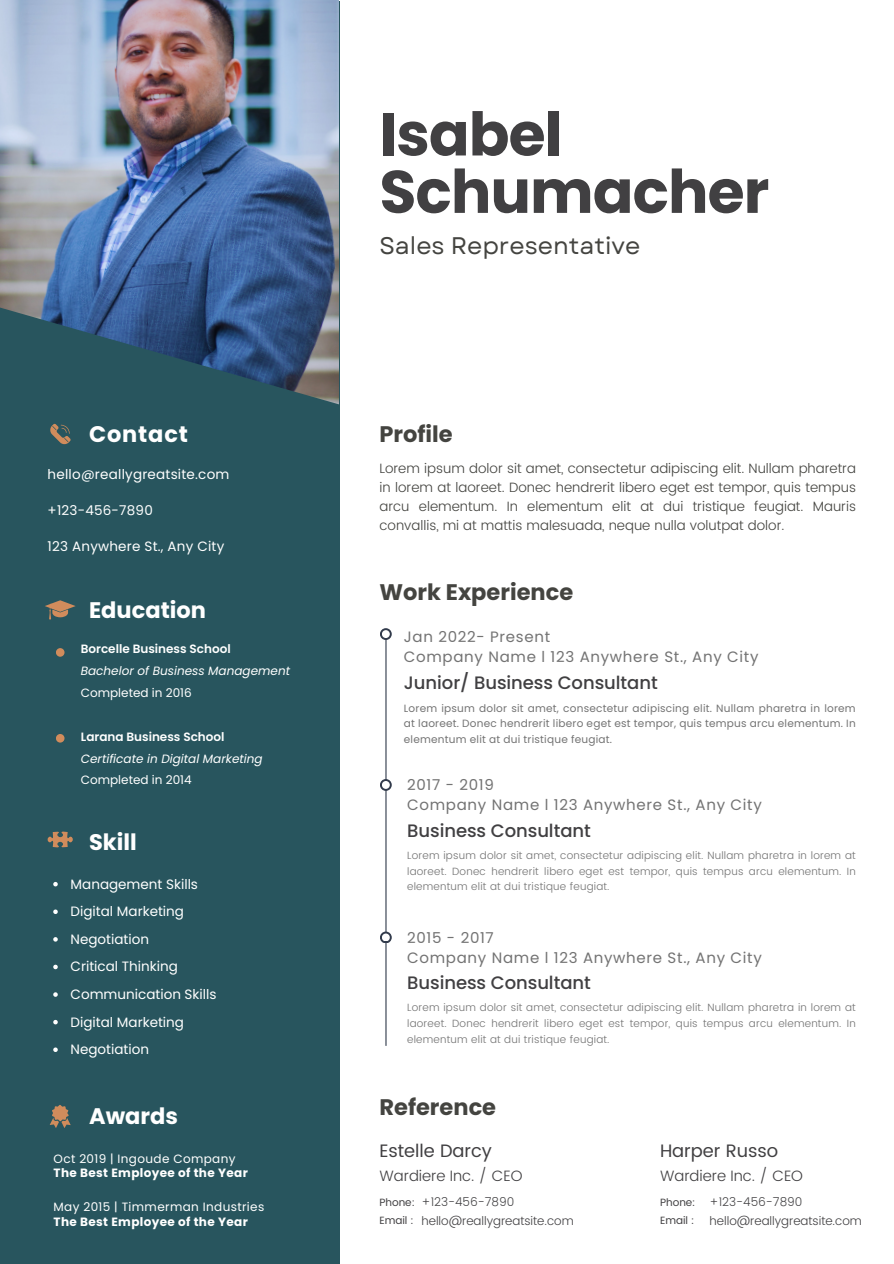
<style>
.page{position:relative;width:894px;height:1264px;background:#fff}
.page>*{position:absolute;margin:0;border:0;box-sizing:border-box;transform-origin:0 0}
.t1{font:700 60px/57.3px "Poppins";letter-spacing:-.015em;color:#414042}
.t2{font:24px "Garet";color:#444440}
.t3{font:700 22.5px "Poppins";color:#444440}
.t4{font:700 22.5px "Poppins";color:#fff}
.t5{font:700 22.5px "Poppins";letter-spacing:.035em;color:#fff}
.t6{font:500 18px "Poppins";letter-spacing:-.005em;color:#414042}
.t7{font:18px "Poppins";letter-spacing:-.005em;color:#414042}
.t8{font:15px "Poppins";letter-spacing:.045em;color:#737373}
.t9{font:300 15px "Poppins";letter-spacing:-.005em;color:#414042}
.t10{font:300 13.5px/19.2px "Poppins";color:#444440;text-align:justify}
.t11{font:13.5px "Poppins";color:#fff}
.t12{font:300 12px "Poppins";letter-spacing:-.005em;color:#414042}
.t13{font:italic 12px "Poppins";color:#fff}
.t14{font:12px "Poppins";letter-spacing:.03em;color:#fff}
.t15{font:700 12px "Poppins";letter-spacing:.03em;color:#fff}
.t16{font:600 12px "Poppins";color:#fff}
.t17{font:12px "Poppins";color:#fff}
.t18{font:300 10.5px/15.8px "Poppins";letter-spacing:.02em;color:#737373;text-align:justify}
.t19{font:10.5px/15.8px "Poppins";letter-spacing:.02em;color:#737373;text-align:justify}
.t20{font:10.5px "Poppins";color:#414042}
</style>
<div class="page">
<div style="left:0;top:1px;width:339px;height:1262px;background:#28555e"></div>
<img style="left:0;top:0;width:338px;height:404px">
<hr style="left:385px;top:630px;width:1px;height:415px;background:#323b4c">
<svg style="left:380px;top:628px;width:11px;height:12px"></svg>
<div style="left:382px;top:630px;width:7px;height:8px;background:#fff;border-radius:50%"></div>
<svg style="left:380px;top:931px;width:11px;height:12px"></svg>
<div style="left:382px;top:933px;width:7px;height:8px;background:#fff;border-radius:50%"></div>
<svg style="left:380px;top:779px;width:11px;height:11px"></svg>
<div style="left:382px;top:781px;width:7px;height:8px;background:#fff;border-radius:50%"></div>
<div style="left:56px;top:648px;width:8px;height:8px;background:#d18c5c;border-radius:50%"></div>
<div style="left:56px;top:734px;width:8px;height:8px;background:#d18c5c;border-radius:50%"></div>
<svg style="left:50px;top:1105px;width:21px;height:23px"></svg>
<svg style="left:48px;top:831px;width:24px;height:16px"></svg>
<svg style="left:50px;top:424px;width:21px;height:20px"></svg>
<svg style="left:45px;top:600px;width:31px;height:19px"></svg>
<svg style="left:53px;top:882px;width:5px;height:4px"></svg>
<svg style="left:53px;top:909px;width:5px;height:5px"></svg>
<svg style="left:53px;top:1019px;width:5px;height:5px"></svg>
<svg style="left:53px;top:937px;width:5px;height:4px"></svg>
<svg style="left:53px;top:1047px;width:5px;height:4px"></svg>
<svg style="left:53px;top:964px;width:5px;height:5px"></svg>
<svg style="left:53px;top:992px;width:5px;height:4px"></svg>
<p class="t5" style="left:89px;top:418px;width:100px">Contact</p>
<p class="t11" style="left:48px;top:464px;width:183px">hello@reallygreatsite.com</p>
<p class="t11" style="left:48px;top:501px;width:107px">+123-456-7890</p>
<p class="t11" style="left:48px;top:537px;width:178px">123 Anywhere St., Any City</p>
<h6 class="t4" style="left:89px;top:594px;width:118px">Education</h6>
<h6 class="t16" style="left:81px;top:641px;width:151px">Borcelle Business School</h6>
<h4 class="t13" style="left:81px;top:662px;width:211px">Bachelor of Business Management</h4>
<p class="t17" style="left:81px;top:684px;width:112px">Completed in 2016</p>
<p class="t16" style="left:81px;top:728px;width:145px">Larana Business School</p>
<h6 class="t13" style="left:81px;top:750px;width:183px">Certificate in Digital Marketing</h6>
<h6 class="t17" style="left:81px;top:771px;width:112px">Completed in 2014</h6>
<h1 class="t4" style="left:89px;top:825px;width:49px">Skill</h1>
<h3 class="t11" style="left:71px;top:874px;width:129px">Management Skills</h3>
<h2 class="t11" style="left:71px;top:902px;width:115px">Digital Marketing</h2>
<h2 class="t11" style="left:71px;top:929px;width:80px">Negotiation</h2>
<h6 class="t11" style="left:71px;top:957px;width:109px">Critical Thinking</h6>
<h4 class="t11" style="left:71px;top:984px;width:147px">Communication Skills</h4>
<h6 class="t11" style="left:71px;top:1012px;width:115px">Digital Marketing</h6>
<h6 class="t11" style="left:71px;top:1040px;width:80px">Negotiation</h6>
<h6 class="t4" style="left:89px;top:1100px;width:90px">Awards</h6>
<h4 class="t14" style="left:54px;top:1150px;width:183px">Oct 2019 | Ingoude Company</h4>
<p class="t14" style="left:54px;top:1198px;width:212px">May 2015 | Timmerman Industries</p>
<h2 class="t15" style="left:54px;top:1164px;width:196px">The Best Employee of the Year</h2>
<h5 class="t15" style="left:54px;top:1213px;width:196px">The Best Employee of the Year</h5>
<h5 class="t1" style="left:379px;top:106px;width:391px">Isabel<br>Schumacher</h5>
<h6 class="t2" style="left:379px;top:228px;width:262px">Sales Representative</h6>
<h2 class="t3" style="left:379px;top:418px;width:75px">Profile</h2>
<p class="t10" style="left:379px;top:458px;width:478px">Lorem ipsum dolor sit amet, consectetur adipiscing elit. Nullam pharetra in lorem at laoreet. Donec hendrerit libero eget est tempor, quis tempus arcu elementum. In elementum elit at dui tristique feugiat. Mauris convallis, mi at mattis malesuada, neque nulla volutpat dolor.</p>
<p class="t3" style="left:379px;top:576px;width:195px">Work Experience</p>
<p class="t8" style="left:404px;top:626px;width:148px">Jan 2022- Present</p>
<p class="t8" style="left:404px;top:646px;width:356px">Company Name l 123 Anywhere St., Any City</p>
<p class="t6" style="left:404px;top:670px;width:255px">Junior/ Business Consultant</p>
<h2 class="t19" style="left:404px;top:700px;width:453px">Lorem ipsum dolor sit amet, consectetur adipiscing elit. Nullam pharetra in lorem at laoreet. Donec hendrerit libero eget est tempor, quis tempus arcu elementum. In elementum elit at dui tristique feugiat.</h2>
<p class="t8" style="left:407px;top:774px;width:88px">2017 - 2019</p>
<p class="t8" style="left:407px;top:794px;width:356px">Company Name l 123 Anywhere St., Any City</p>
<p class="t6" style="left:407px;top:818px;width:185px">Business Consultant</p>
<p class="t18" style="left:407px;top:847px;width:450px">Lorem ipsum dolor sit amet, consectetur adipiscing elit. Nullam pharetra in lorem at laoreet. Donec hendrerit libero eget est tempor, quis tempus arcu elementum. In elementum elit at dui tristique feugiat.</p>
<h6 class="t8" style="left:407px;top:926px;width:88px">2015 - 2017</h6>
<h6 class="t8" style="left:407px;top:946px;width:356px">Company Name l 123 Anywhere St., Any City</h6>
<h6 class="t6" style="left:407px;top:970px;width:185px">Business Consultant</h6>
<h2 class="t18" style="left:407px;top:999px;width:450px">Lorem ipsum dolor sit amet, consectetur adipiscing elit. Nullam pharetra in lorem at laoreet. Donec hendrerit libero eget est tempor, quis tempus arcu elementum. In elementum elit at dui tristique feugiat.</h2>
<p class="t3" style="left:379px;top:1091px;width:118px">Reference</p>
<p class="t7" style="left:379px;top:1140px;width:114px">Estelle Darcy</p>
<p class="t7" style="left:660px;top:1140px;width:120px">Harper Russo</p>
<p class="t9" style="left:379px;top:1166px;width:144px">Wardiere Inc. / CEO</p>
<p class="t9" style="left:660px;top:1166px;width:144px">Wardiere Inc. / CEO</p>
<h2 class="t20" style="left:379px;top:1195px;width:37px">Phone:</h2>
<p class="t20" style="left:379px;top:1214px;width:36px">Email :</p>
<p class="t12" style="left:421px;top:1195px;width:94px">+123-456-7890</p>
<p class="t12" style="left:421px;top:1213px;width:154px">hello@reallygreatsite.com</p>
<p class="t20" style="left:660px;top:1195px;width:37px">Phone:</p>
<p class="t20" style="left:660px;top:1214px;width:36px">Email :</p>
<p class="t12" style="left:709px;top:1195px;width:94px">+123-456-7890</p>
<p class="t12" style="left:709px;top:1213px;width:154px">hello@reallygreatsite.com</p>
</div>
